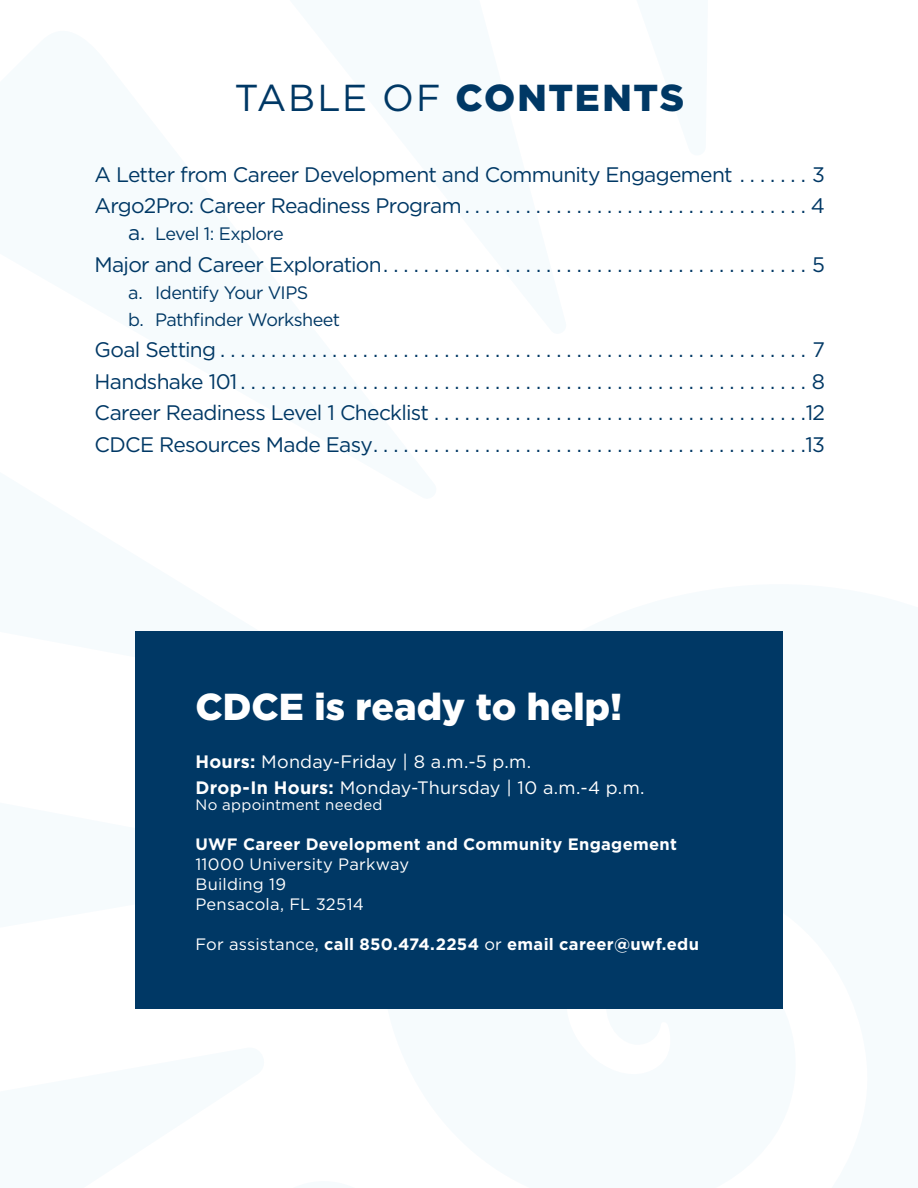
<style>
.page{position:relative;width:918px;height:1188px;background:#fff}
.page>*{position:absolute;margin:0;border:0;box-sizing:border-box;transform-origin:0 0}
.t1{font:900 37.5px "Gotham";color:#fff}
.t2{font:900 37.5px "Gotham";letter-spacing:.04em;color:#003865}
.Table_of_Contents{font:21px "Gotham";letter-spacing:-.03em;color:#003865}
.t3{font:18px "Gotham";letter-spacing:.01em;color:#fff}
.t4{font:18px "Gotham";letter-spacing:-.035em;color:#003865}
.t5{font:16.5px/19.8px "Gotham";letter-spacing:.01em;color:#fff}
.t6{font:700 16.5px "Gotham";letter-spacing:.015em;color:#fff}
.t7{font:15px "Gotham";letter-spacing:.02em;color:#fff}
.s1{font-weight:400}
.s2{font-size:21px}
.s3{font-weight:700}
</style>
<div class="page">
<div style="left:135px;top:631px;width:648px;height:378px;background:#003865"></div>
<hr style="left:917px;top:0;width:1px;height:1188px;background:#e2f1f9">
<hr style="left:917px;top:25px;width:1px;height:1163px;background:#fff">
<p class="t2" style="left:235px;top:72px;width:451px"><span class="s1">TABLE OF</span> CONTENTS</p>
<p class="Table_of_Contents" style="left:94px;top:161px;width:732px">A Letter from Career Development and Community Engagement . . . . . . . 3</p>
<p class="Table_of_Contents" style="left:94px;top:192px;width:732px">Argo2Pro: Career Readiness Program . . . . . . . . . . . . . . . . . . . . . . . . . . . . . . . . . . 4</p>
<p class="t4" style="left:128px;top:222px;width:157px"><span class="s2">a.</span> Level 1: Explore</p>
<p class="Table_of_Contents" style="left:95px;top:251px;width:732px">Major and Career Exploration . . . . . . . . . . . . . . . . . . . . . . . . . . . . . . . . . . . . . . . . . . 5</p>
<p class="t4" style="left:128px;top:281px;width:182px">a. Identify Your VIPS</p>
<p class="t4" style="left:128px;top:308px;width:213px">b. Pathfinder Worksheet</p>
<p class="Table_of_Contents" style="left:95px;top:336px;width:732px">Goal Setting . . . . . . . . . . . . . . . . . . . . . . . . . . . . . . . . . . . . . . . . . . . . . . . . . . . . . . . . . . 7</p>
<p class="Table_of_Contents" style="left:94px;top:368px;width:732px">Handshake 101 . . . . . . . . . . . . . . . . . . . . . . . . . . . . . . . . . . . . . . . . . . . . . . . . . . . . . . . . 8</p>
<p class="Table_of_Contents" style="left:94px;top:399px;width:732px">Career Readiness Level 1 Checklist . . . . . . . . . . . . . . . . . . . . . . . . . . . . . . . . . . . . 12</p>
<p class="Table_of_Contents" style="left:94px;top:431px;width:732px">CDCE Resources Made Easy . . . . . . . . . . . . . . . . . . . . . . . . . . . . . . . . . . . . . . . . . . 13</p>
<p class="t1" style="left:195px;top:681px;width:428px">CDCE is ready to help!</p>
<p class="t3" style="left:195px;top:750px;width:334px"><span class="s3">Hours:</span> Monday-Friday | 8 a. m.-5 p. m.</p>
<p class="t3" style="left:195px;top:776px;width:448px"><span class="s3">Drop-In Hours:</span> Monday-Thursday | 10 a. m.-4 p. m.</p>
<p class="t7" style="left:195px;top:795px;width:189px">No appointment needed</p>
<p class="t5" style="left:195px;top:834px;width:483px"><span class="s3">UWF Career Development and Community Engagement<br></span>11000 University Parkway<br>Building 19<br>Pensacola, FL 32514</p>
<p class="t6" style="left:195px;top:933px;width:505px"><span class="s1">For assistance,</span> call 850.474.2254 <span class="s1">or</span> email career@uwf.edu</p>
</div>
